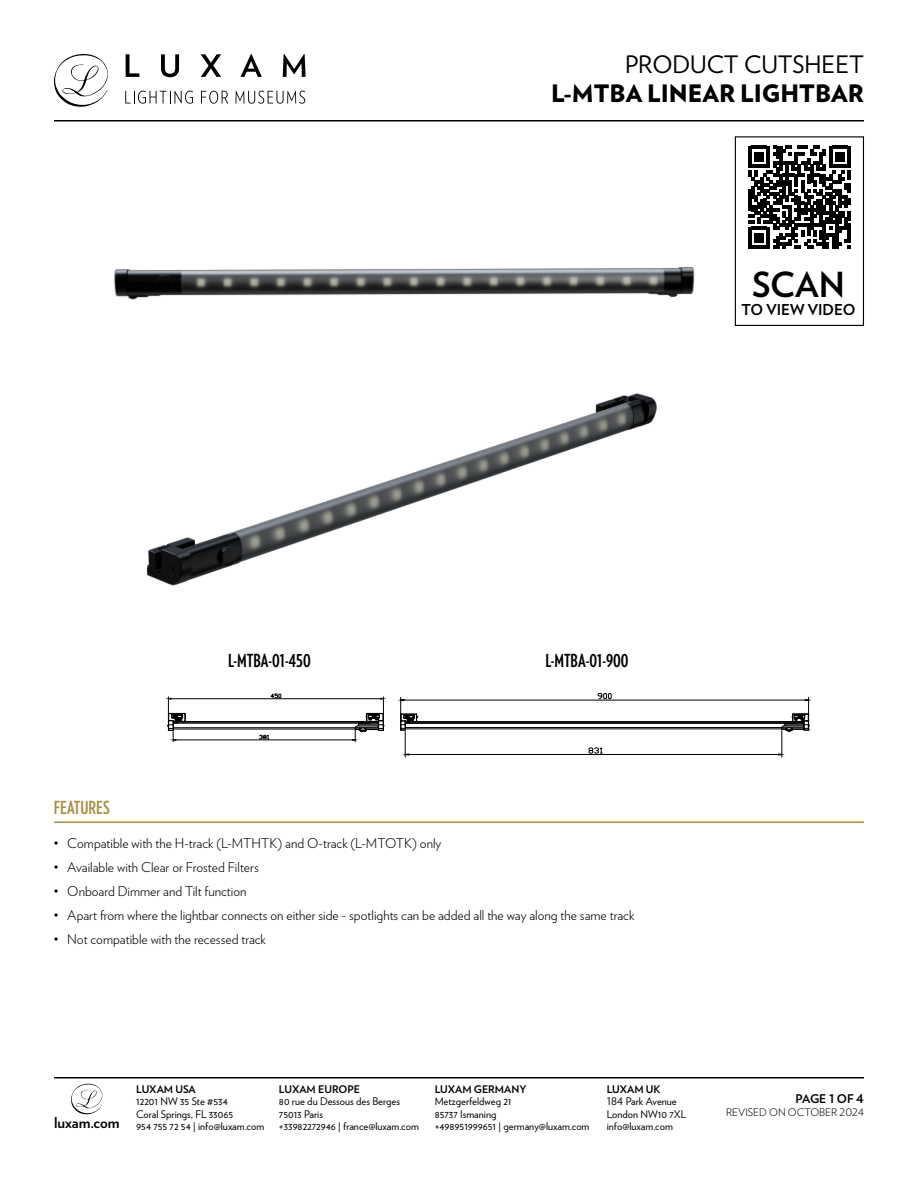
<style>
.page{position:relative;width:918px;height:1188px;background:#fff}
.page>*{position:absolute;margin:0;border:0;box-sizing:border-box;transform-origin:0 0}
.t1{font:700 34.5px "Verlag";color:#000}
.t2{font:900 24px "Verlag";color:#000}
.t3{font:24px "Verlag";color:#000}
.t4{font:700 18px "Verlag Compressed";color:#000}
.t5{font:700 18px "Verlag Compressed";color:#aa8f45}
.t6{font:700 15.6px "Verlag Compressed";color:#000}
.t7{font:700 15px "Verlag";color:#000}
.t8{font:300 13.5px "Verlag";color:#000}
.t9{font:700 12px "Verlag";letter-spacing:-.015em;color:#000}
.t10{font:10.5px/12.6px "Verlag";color:#000}
.t11{font:700 10.5px "Verlag";color:#000}
.t12{font:300 10.5px "Verlag";color:#000}
</style>
<div class="page">
<svg style="left:54px;top:54px;width:54px;height:53px"></svg>
<svg style="left:126px;top:54px;width:13px;height:23px"></svg>
<svg style="left:161px;top:54px;width:18px;height:23px"></svg>
<svg style="left:201px;top:54px;width:20px;height:23px"></svg>
<svg style="left:240px;top:54px;width:22px;height:23px"></svg>
<svg style="left:283px;top:54px;width:23px;height:23px"></svg>
<svg style="left:125px;top:91px;width:68px;height:13px"></svg>
<svg style="left:201px;top:91px;width:27px;height:13px"></svg>
<svg style="left:235px;top:91px;width:70px;height:13px"></svg>
<hr style="left:54px;top:120px;width:810px;height:2px;background:#000">
<hr style="left:54px;top:1077px;width:810px;height:1px;background:#000">
<svg style="left:71px;top:1084px;width:31px;height:30px"></svg>
<hr style="left:54px;top:821px;width:810px;height:2px;background:#aa8f45">
<img style="left:146px;top:393px;width:511px;height:193px">
<img style="left:114px;top:267px;width:581px;height:33px">
<svg style="left:168px;top:693px;width:217px;height:49px"></svg>
<svg style="left:400px;top:693px;width:410px;height:64px"></svg>
<svg style="left:748px;top:146px;width:103px;height:103px"></svg>
<div style="left:735px;top:136px;width:129px;height:190px;border:1px solid #000"></div>
<h2 class="t3" style="left:625px;top:47px;width:240px">PRODUCT CUTSHEET</h2>
<h2 class="t2" style="left:551px;top:74px;width:314px">L-MTBA LINEAR LIGHTBAR</h2>
<h1 class="t1" style="left:752px;top:258px;width:94px">SCAN</h1>
<p class="t7" style="left:741px;top:298px;width:116px">TO VIEW VIDEO</p>
<p class="t6" style="left:255px;top:641px;width:29px">35 lux</p>
<p class="t6" style="left:574px;top:640px;width:29px">65 lux</p>
<h3 class="t4" style="left:228px;top:647px;width:84px">L-MTBA-01-450</h3>
<h3 class="t4" style="left:545px;top:647px;width:85px">L-MTBA-01-900</h3>
<h3 class="t5" style="left:54px;top:794px;width:57px">FEATURES</h3>
<p class="t8" style="left:54px;top:833px;width:389px">• Compatible with the H-track (L-MTHTK) and O-track (L-MTOTK) only</p>
<p class="t8" style="left:54px;top:857px;width:207px">• Available with Clear or Frosted Filters</p>
<p class="t8" style="left:54px;top:881px;width:194px">• Onboard Dimmer and Tilt function</p>
<p class="t8" style="left:54px;top:905px;width:582px">• Apart from where the lightbar connects on either side - spotlights can be added all the way along the same track</p>
<p class="t8" style="left:54px;top:929px;width:214px">• Not compatible with the recessed track</p>
<p class="t11" style="left:136px;top:1080px;width:61px">LUXAM USA</p>
<p class="t10" style="left:136px;top:1095px;width:130px">12201 NW 35 Ste #534<br>Coral Springs, FL 33065<br>954 755 72 54 | info@luxam.com</p>
<p class="t11" style="left:279px;top:1081px;width:83px">LUXAM EUROPE</p>
<p class="t10" style="left:279px;top:1095px;width:123px">80 rue du Dessous des Berges<br>75013 Paris</p>
<p class="t7" style="left:54px;top:1111px;width:67px">luxam.com</p>
<p class="t10" style="left:279px;top:1120px;width:141px">+33982272946 | france@luxam.com</p>
<p class="t11" style="left:435px;top:1080px;width:93px">LUXAM GERMANY</p>
<p class="t10" style="left:435px;top:1095px;width:156px">Metzgerfeldweg 21<br>85737 Ismaning<br>+498951999651 | germany@luxam.com</p>
<p class="t11" style="left:607px;top:1080px;width:55px">LUXAM UK</p>
<p class="t10" style="left:607px;top:1095px;width:81px">184 Park Avenue<br>London NW10 7XL info@luxam.com</p>
<p class="t9" style="left:796px;top:1089px;width:70px">PAGE 1 OF 4</p>
<p class="t12" style="left:726px;top:1104px;width:139px">REVISED ON OCTOBER 2024</p>
</div>
